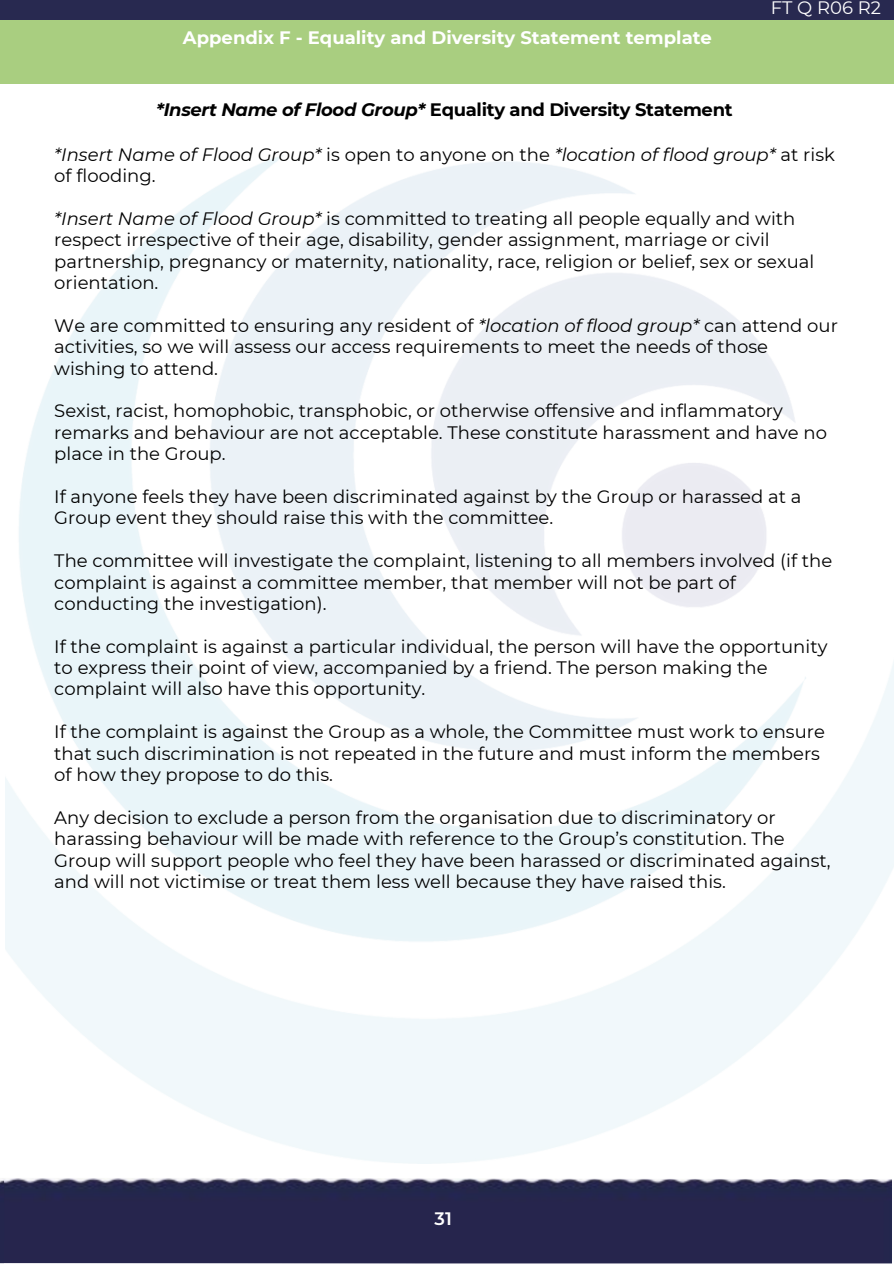
<style>
.page{position:relative;width:894px;height:1264px;background:#fff}
.page>*{position:absolute;margin:0;border:0;box-sizing:border-box;transform-origin:0 0}
.t1{font:18px/21.3px "Montserrat";color:#000}
.t2{font:italic 18px/21.3px "Montserrat";color:#000}
.t3{font:700 18px "Montserrat";letter-spacing:-.02em;color:#000}
.t4{font:700 18px "Montserrat";color:#fff}
.t5{font:18px "Montserrat";color:#fff}
.t6{font:600 18px "Montserrat";color:#fff}
.s1{font-style:italic}
.s2{font-style:normal}
</style>
<div class="page">
<div style="left:4px;top:1178px;width:887px;height:85px;background:#26254d"></div>
<div style="left:0;top:20px;width:893px;height:63px;background:#a9ce80"></div>
<img style="left:0;top:1179px;width:4px;height:84px">
<div style="left:0;top:0;width:893px;height:20px;background:#282950"></div>
<p class="t4" style="left:183px;top:26px;width:530px">Appendix F - Equality and Diversity Statement template</p>
<p class="t5" style="left:770px;top:-4px;width:112px">FT Q R06 R2</p>
<p class="t3" style="left:156px;top:99px;width:577px"><span class="s1">*Insert Name of Flood Group*</span> Equality and Diversity Statement</p>
<p class="t2" style="left:54px;top:144px;width:782px">*Insert Name of Flood Group* <span class="s2">is open to anyone on the</span> *location of flood group* <span class="s2">at risk of flooding.</span></p>
<p class="t1" style="left:54px;top:208px;width:761px"><span class="s1">*Insert Name of Flood Group*</span> is committed to treating all people equally and with respect irrespective of their age, disability, gender assignment, marriage or civil partnership, pregnancy or maternity, nationality, race, religion or belief, sex or sexual orientation.</p>
<p class="t1" style="left:54px;top:315px;width:785px">We are committed to ensuring any resident of <span class="s1">*location of flood group*</span> can attend our activities, so we will assess our access requirements to meet the needs of those wishing to attend.</p>
<p class="t1" style="left:54px;top:400px;width:774px">Sexist, racist, homophobic, transphobic, or otherwise offensive and inflammatory remarks and behaviour are not acceptable. These constitute harassment and have no place in the Group.</p>
<p class="t1" style="left:54px;top:486px;width:748px">If anyone feels they have been discriminated against by the Group or harassed at a<br>Group event they should raise this with the committee.</p>
<p class="t1" style="left:54px;top:550px;width:779px">The committee will investigate the complaint, listening to all members involved (if the complaint is against a committee member, that member will not be part of conducting the investigation).</p>
<p class="t1" style="left:54px;top:635px;width:774px">If the complaint is against a particular individual, the person will have the opportunity to express their point of view, accompanied by a friend. The person making the complaint will also have this opportunity.</p>
<p class="t1" style="left:54px;top:721px;width:772px">If the complaint is against the Group as a whole, the Committee must work to ensure that such discrimination is not repeated in the future and must inform the members of how they propose to do this.</p>
<p class="t1" style="left:54px;top:806px;width:777px">Any decision to exclude a person from the organisation due to discriminatory or harassing behaviour will be made with reference to the Group’s constitution. The Group will support people who feel they have been harassed or discriminated against, and will not victimise or treat them less well because they have raised this.</p>
<h2 class="t6" style="left:434px;top:1207px;width:19px">31</h2>
</div>
